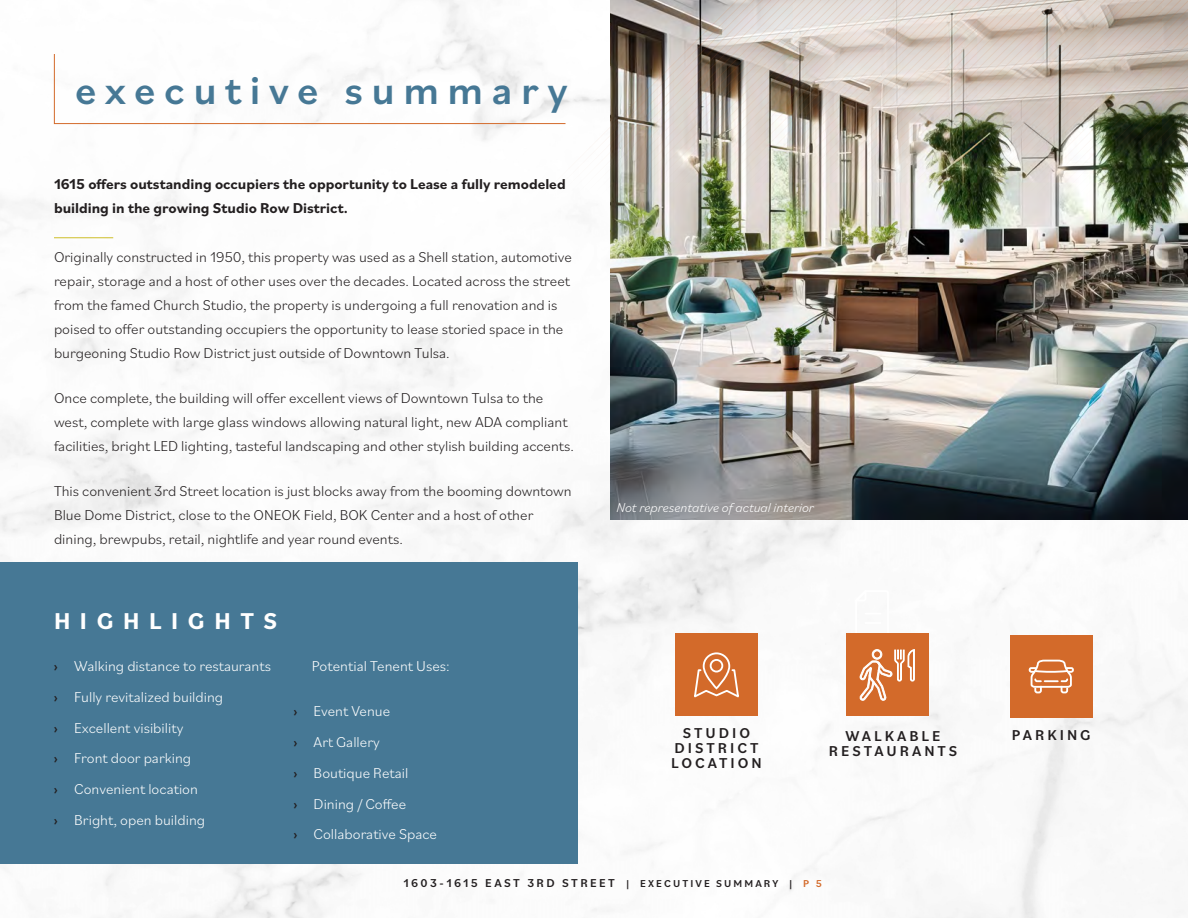
<style>
.page{position:relative;width:1188px;height:918px;background:#fff}
.page>*{position:absolute;margin:0;border:0;box-sizing:border-box;transform-origin:0 0}
.t1{font:500 42px "Bilo";letter-spacing:.2em;color:#467895}
.t2{font:700 24px "Bilo";letter-spacing:.4em;color:#fff}
.t3{font:300 15px/24px "Bilo";color:#231f20}
.t4{font:300 15px/30.8px "Bilo";color:#fff}
.t5{font:700 15px/24px "Bilo";color:#231f20}
.t6{font:500 15px/15px "Bilo";letter-spacing:.2em;color:#231f20;text-align:center}
.t7{font:italic 300 13.5px "Bilo";color:#fff}
.t8{font:500 12px "Bilo";letter-spacing:.2em;color:#231f20}
.s1{font-weight:500;color:#231f20}
.s2{font-size:10.5px}
.s3{font-size:10.5px;color:#d36a2a}
</style>
<div class="page">
<img style="left:0;top:0;width:1188px;height:918px">
<img style="left:610px;top:198px;width:578px;height:321px">
<svg style="left:54px;top:53px;width:486px;height:71px"></svg>
<hr style="left:54px;top:237px;width:59px;height:1px;background:#cebe29">
<div style="left:0;top:563px;width:578px;height:301px;background:#467895"></div>
<svg style="left:1176px;top:0;width:8px;height:198px;background:#9d9a8b"></svg>
<svg style="left:1167px;top:0;width:9px;height:198px;background:#817f6e"></svg>
<svg style="left:1159px;top:0;width:8px;height:198px;background:#777566"></svg>
<svg style="left:1150px;top:0;width:9px;height:198px;background:#777565"></svg>
<svg style="left:1142px;top:0;width:8px;height:198px;background:#797a67"></svg>
<svg style="left:1134px;top:0;width:8px;height:198px;background:#777665"></svg>
<svg style="left:1125px;top:0;width:9px;height:198px;background:#7d7d6b"></svg>
<svg style="left:1117px;top:0;width:8px;height:198px;background:#7f7e6d"></svg>
<svg style="left:1109px;top:0;width:8px;height:198px;background:#858670"></svg>
<svg style="left:1100px;top:0;width:9px;height:198px;background:#adad99"></svg>
<svg style="left:1092px;top:0;width:8px;height:198px;background:#bdbaad"></svg>
<svg style="left:1084px;top:0;width:8px;height:198px"></svg>
<svg style="left:1075px;top:0;width:9px;height:198px"></svg>
<svg style="left:1067px;top:0;width:8px;height:198px"></svg>
<svg style="left:1058px;top:0;width:9px;height:198px;background:#bdb5ac"></svg>
<svg style="left:1050px;top:0;width:8px;height:198px;background:#c8bdb5"></svg>
<svg style="left:1042px;top:0;width:8px;height:198px;background:#cac2ba"></svg>
<svg style="left:1033px;top:0;width:9px;height:198px;background:#d4cac2"></svg>
<svg style="left:1025px;top:0;width:8px;height:198px;background:#d6cbc4"></svg>
<svg style="left:1017px;top:0;width:8px;height:198px;background:#d4cbc3"></svg>
<svg style="left:1008px;top:0;width:9px;height:198px;background:#d5cdc5"></svg>
<svg style="left:1000px;top:0;width:8px;height:198px;background:#cbc6b9"></svg>
<svg style="left:992px;top:0;width:8px;height:198px;background:#a4a28e"></svg>
<svg style="left:983px;top:0;width:9px;height:198px;background:#929180"></svg>
<svg style="left:975px;top:0;width:8px;height:198px;background:#929181"></svg>
<svg style="left:966px;top:0;width:9px;height:198px;background:#949382"></svg>
<svg style="left:958px;top:0;width:8px;height:198px;background:#999885"></svg>
<svg style="left:950px;top:0;width:8px;height:198px;background:#9e9e8b"></svg>
<svg style="left:941px;top:0;width:9px;height:198px;background:#b3af9c"></svg>
<svg style="left:933px;top:0;width:8px;height:198px;background:#c8c4b5"></svg>
<svg style="left:925px;top:0;width:8px;height:198px;background:#dad4ca"></svg>
<img style="left:540px;top:0;width:385px;height:198px">
<div style="left:675px;top:634px;width:83px;height:82px;background:#d36a2a"></div>
<svg style="left:694px;top:652px;width:45px;height:46px"></svg>
<svg style="left:852px;top:588px;width:38px;height:46px"></svg>
<div style="left:1010px;top:635px;width:83px;height:83px;background:#d36a2a"></div>
<svg style="left:1028px;top:659px;width:46px;height:35px"></svg>
<div style="left:846px;top:634px;width:83px;height:82px;background:#d36a2a"></div>
<svg style="left:859px;top:649px;width:56px;height:52px"></svg>
<h1 class="t1" style="left:75px;top:61px;width:494px">executive summary</h1>
<p class="t5" style="left:54px;top:172px;width:513px">1615 offers outstanding occupiers the opportunity to Lease a fully remodeled building in the growing Studio Row District.</p>
<p class="t3" style="left:54px;top:244px;width:519px">Originally constructed in 1950, this property was used as a Shell station, automotive repair, storage and a host of other uses over the decades. Located across the street from the famed Church Studio, the property is undergoing a full renovation and is poised to offer outstanding occupiers the opportunity to lease storied space in the burgeoning Studio Row District just outside of Downtown Tulsa.</p>
<p class="t3" style="left:54px;top:385px;width:522px">Once complete, the building will offer excellent views of Downtown Tulsa to the west, complete with large glass windows allowing natural light, new ADA compliant facilities, bright LED lighting, tasteful landscaping and other stylish building accents.</p>
<p class="t3" style="left:54px;top:479px;width:519px">This convenient 3rd Street location is just blocks away from the booming downtown<br>Blue Dome District, close to the ONEOK Field, BOK Center and a host of other dining, brewpubs, retail, nightlife and year round events.</p>
<h2 class="t2" style="left:54px;top:604px;width:225px">HIGHLIGHTS</h2>
<p class="t4" style="left:54px;top:650px;width:219px"><span class="s1">›</span> Walking distance to restaurants <span class="s1">›</span> Fully revitalized building<br><span class="s1">›</span> Excellent visibility<br><span class="s1">›</span> Front door parking<br><span class="s1">›</span> Convenient location<br><span class="s1">›</span> Bright, open building</p>
<p class="t4" style="left:312px;top:650px;width:140px">Potential Tenent Uses:</p>
<p class="t4" style="left:293px;top:695px;width:145px"><span class="s1">›</span> Event Venue<br><span class="s1">›</span> Art Gallery<br><span class="s1">›</span> Boutique Retail<br><span class="s1">›</span> Dining / Coffee<br><span class="s1">›</span> Collaborative Space</p>
<p class="t7" style="left:617px;top:499px;width:199px">Not representative of actual interior</p>
<p class="t6" style="left:671px;top:725px;width:92px">STUDIO<br>DISTRICT<br>LOCATION</p>
<p class="t6" style="left:845px;top:728px;width:97px">WALKABLE</p>
<p class="t6" style="left:1012px;top:727px;width:80px">PARKING</p>
<p class="t6" style="left:829px;top:743px;width:130px">RESTAURANTS</p>
<p class="t8" style="left:403px;top:875px;width:420px">1603-1615 EAST 3RD STREET <span class="s2">| EXECUTIVE SUMMARY |</span> <span class="s3">P 5</span></p>
</div>
